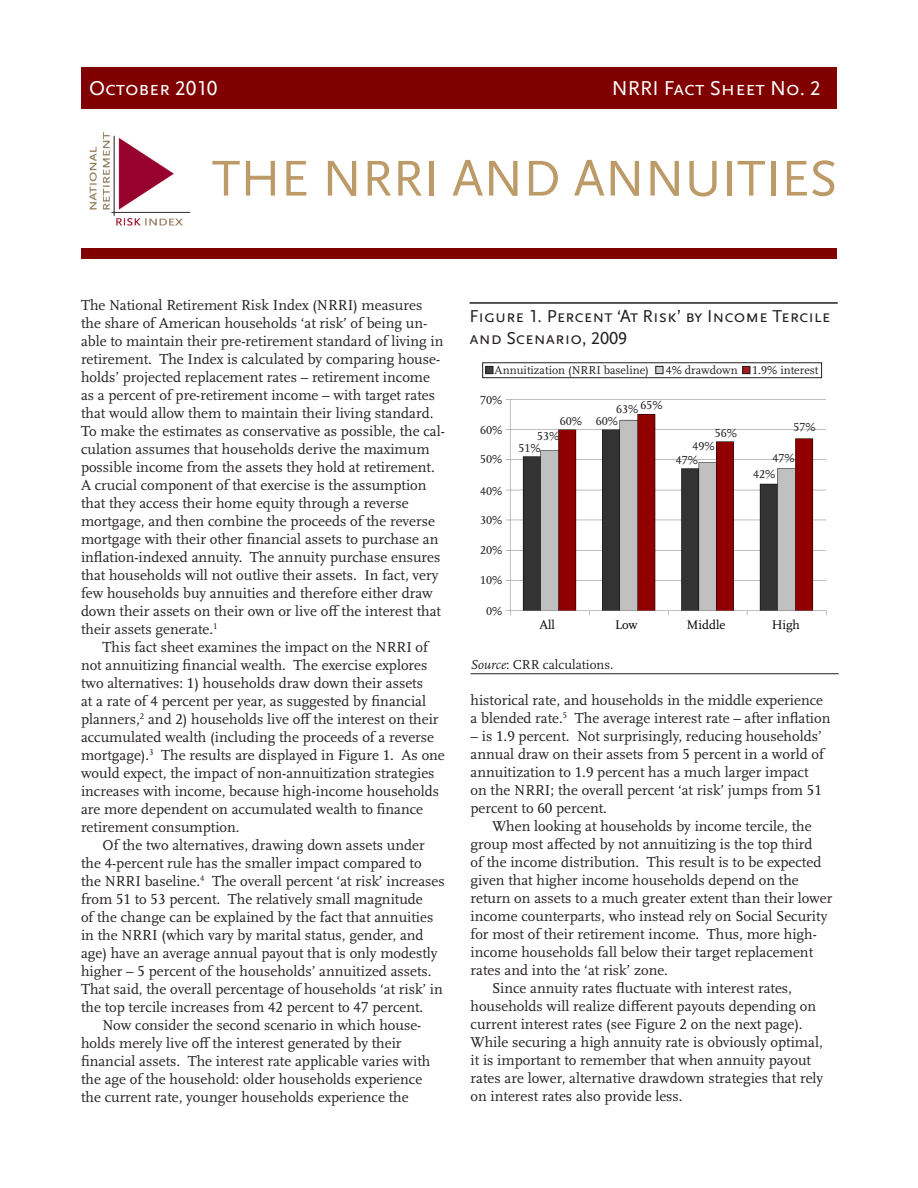
<style>
.page{position:relative;width:918px;height:1188px;background:#fff}
.page>*{position:absolute;margin:0;border:0;box-sizing:border-box;transform-origin:0 0}
.t1{font:52.5px "Scala Sans OT";color:#bc9b69}
.t2{font:21px "Scala Sans OT";color:#fff}
.t3{font:18px/21.6px "Scala Sans OT";color:#231f20}
.t4{font:15px/18px "Scala OT";color:#231f20}
.t5{font:13.5px "Scala";color:#231f20}
.t6{font:12.9px "Scala";color:#000}
.t7{font:12.15px "Scala";color:#000}
.t8{font:12px "Scala OT";color:#231f20}
.t9{font:12px "Scala";color:#231f20}
.s1{font-family:"Scala OT";font-size:12px;color:#231f20}
.s2{font-style:italic}
</style>
<div class="page">
<img style="left:89px;top:132px;width:101px;height:94px">
<div style="left:81px;top:68px;width:756px;height:41px;background:#800000"></div>
<div style="left:81px;top:248px;width:756px;height:11px;background:#800000"></div>
<hr style="left:470px;top:302px;width:368px;height:2px;background:#231f20">
<hr style="left:471px;top:673px;width:368px;height:1px;background:#231f20">
<img style="left:505px;top:399px;width:322px;height:217px">
<div style="left:486px;top:366px;width:7px;height:8px;background:#434343"></div>
<div style="left:486px;top:366px;width:7px;height:8px;border:1px solid #231f20"></div>
<div style="left:743px;top:366px;width:7px;height:8px;background:#a21d20"></div>
<div style="left:743px;top:366px;width:7px;height:8px;border:1px solid #231f20"></div>
<div style="left:656px;top:366px;width:7px;height:8px;background:#cccbcc"></div>
<div style="left:656px;top:366px;width:7px;height:8px;border:1px solid #231f20"></div>
<div style="left:482px;top:363px;width:340px;height:15px;border:1px solid #231f20"></div>
<p class="t2" style="left:89px;top:76px;width:130px">October 2010</p>
<p class="t2" style="left:612px;top:77px;width:210px">NRRI Fact Sheet No. 2</p>
<p class="t1" style="left:212px;top:150px;width:627px">THE NRRI AND ANNUITIES</p>
<p class="t4" style="left:81px;top:296px;width:365px">The National Retirement Risk Index (NRRI) measures the share of American households ‘at risk’ of being un&shy;able to maintain their pre-retirement standard of living in retirement. The Index is calculated by comparing house&shy;holds’ projected replacement rates – retirement income as a percent of pre-retirement income – with target rates that would allow them to maintain their living standard.<br>To make the estimates as conservative as possible, the cal&shy;culation assumes that households derive the maximum possible income from the assets they hold at retirement.<br>A crucial component of that exercise is the assumption that they access their home equity through a reverse mortgage, and then combine the proceeds of the reverse mortgage with their other financial assets to purchase an inflation-indexed annuity. The annuity purchase ensures that households will not outlive their assets. In fact, very few households buy annuities and therefore either draw down their assets on their own or live off the interest that their assets generate.<sup>1</sup></p>
<p class="t4" style="left:81px;top:638px;width:365px;text-indent:22px">This fact sheet examines the impact on the NRRI of not annuitizing financial wealth. The exercise explores two alternatives: 1) households draw down their assets<br>at a rate of 4 percent per year, as suggested by financial planners,<sup>2</sup> and 2) households live off the interest on their accumulated wealth (including the proceeds of a reverse mortgage).<sup>3</sup> The results are displayed in Figure 1. As one would expect, the impact of non-annuitization strategies increases with income, because high-income households are more dependent on accumulated wealth to finance retirement consumption.</p>
<p class="t4" style="left:81px;top:836px;width:365px;text-indent:22px">Of the two alternatives, drawing down assets under the 4-percent rule has the smaller impact compared to the NRRI baseline.<sup>4</sup> The overall percent ‘at risk’ increases from 51 to 53 percent. The relatively small magnitude<br>of the change can be explained by the fact that annuities in the NRRI (which vary by marital status, gender, and age) have an average annual payout that is only modestly higher – 5 percent of the households’ annuitized assets.<br>That said, the overall percentage of households ‘at risk’ in the top tercile increases from 42 percent to 47 percent.</p>
<p class="t4" style="left:81px;top:1016px;width:351px;text-indent:22px">Now consider the second scenario in which house&shy;holds merely live off the interest generated by their financial assets. The interest rate applicable varies with the age of the household: older households experience the current rate, younger households experience the</p>
<p class="t3" style="left:470px;top:306px;width:362px">Figure 1. Percent ‘At Risk’ by Income Tercile and Scenario, 2009</p>
<p class="t9" style="left:495px;top:363px;width:156px">Annuitization (NRRI baseline)</p>
<p class="t8" style="left:666px;top:364px;width:73px">4% drawdown</p>
<p class="t8" style="left:752px;top:363px;width:68px">1.9% interest</p>
<p class="t7" style="left:484px;top:386px;width:25px">70%</p>
<p class="t6" style="left:473px;top:392px;width:27px">70%</p>
<p class="t6" style="left:637px;top:393px;width:26px">65%</p>
<p class="t8" style="left:480px;top:393px;width:24px">70%</p>
<p class="t6" style="left:609px;top:394px;width:26px">63%</p>
<p class="t8" style="left:641px;top:399px;width:24px">65%</p>
<p class="t7" style="left:592px;top:402px;width:48px">60%<span class="s1">63%</span></p>
<p class="t6" style="left:552px;top:409px;width:28px">60%</p>
<p class="t6" style="left:588px;top:409px;width:28px">60%</p>
<p class="t7" style="left:538px;top:414px;width:45px">53%<span class="s1">60%</span></p>
<p class="t8" style="left:596px;top:414px;width:24px">60%</p>
<p class="t6" style="left:712px;top:418px;width:26px">56%</p>
<p class="t6" style="left:792px;top:417px;width:24px">57%</p>
<p class="t8" style="left:794px;top:421px;width:24px">57%</p>
<p class="t6" style="left:471px;top:422px;width:28px">60%</p>
<p class="t6" style="left:531px;top:422px;width:24px">53%</p>
<p class="t8" style="left:480px;top:424px;width:24px">60%</p>
<p class="t8" style="left:715px;top:427px;width:24px">56%</p>
<p class="t8" style="left:537px;top:430px;width:24px">53%</p>
<p class="t6" style="left:687px;top:433px;width:28px">49%</p>
<p class="t6" style="left:514px;top:438px;width:23px">51%</p>
<p class="t7" style="left:667px;top:439px;width:49px">47% <span class="s1">49%</span></p>
<p class="t8" style="left:518px;top:441px;width:24px">51%</p>
<p class="t6" style="left:768px;top:443px;width:26px">47%</p>
<p class="t6" style="left:669px;top:448px;width:26px">47%</p>
<p class="t8" style="left:772px;top:452px;width:24px">47%</p>
<p class="t6" style="left:473px;top:452px;width:26px">50%</p>
<p class="t8" style="left:480px;top:453px;width:24px">50%</p>
<p class="t8" style="left:676px;top:453px;width:24px">47%</p>
<p class="t6" style="left:751px;top:464px;width:26px">42%</p>
<p class="t8" style="left:753px;top:468px;width:24px">42%</p>
<p class="t6" style="left:472px;top:483px;width:27px">40%</p>
<p class="t8" style="left:480px;top:484px;width:24px">40%</p>
<p class="t8" style="left:480px;top:513px;width:24px">30%</p>
<p class="t8" style="left:480px;top:544px;width:24px">20%</p>
<p class="t8" style="left:480px;top:573px;width:24px">10%</p>
<p class="t8" style="left:486px;top:604px;width:18px">0%</p>
<p class="t6" style="left:473px;top:513px;width:26px">30%</p>
<p class="t6" style="left:472px;top:543px;width:27px">20%</p>
<p class="t6" style="left:474px;top:574px;width:25px">10%</p>
<p class="t6" style="left:479px;top:604px;width:20px">0%</p>
<p class="t6" style="left:539px;top:618px;width:17px">All</p>
<p class="t6" style="left:615px;top:618px;width:24px">Low</p>
<p class="t6" style="left:687px;top:618px;width:40px">Middle</p>
<p class="t6" style="left:772px;top:618px;width:30px">High</p>
<p class="t5" style="left:471px;top:657px;width:144px"><span class="s2">Source</span>: CRR calculations.</p>
<p class="t4" style="left:471px;top:692px;width:361px">historical rate, and households in the middle experience a blended rate.<sup>5</sup> The average interest rate – after inflation</p>
<p class="t4" style="left:471px;top:728px;width:355px">– is 1.9 percent. Not surprisingly, reducing households’ annual draw on their assets from 5 percent in a world of annuitization to 1.9 percent has a much larger impact on the NRRI; the overall percent ‘at risk’ jumps from 51 percent to 60 percent.</p>
<p class="t4" style="left:471px;top:818px;width:363px;text-indent:22px">When looking at households by income tercile, the group most affected by not annuitizing is the top third<br>of the income distribution. This result is to be expected given that higher income households depend on the return on assets to a much greater extent than their lower income counterparts, who instead rely on Social Security for most of their retirement income. Thus, more high&shy;income households fall below their target replacement rates and into the ‘at risk’ zone.</p>
<p class="t4" style="left:471px;top:980px;width:354px;text-indent:22px">Since annuity rates fluctuate with interest rates, households will realize different payouts depending on current interest rates (see Figure 2 on the next page).<br>While securing a high annuity rate is obviously optimal, it is important to remember that when annuity payout rates are lower, alternative drawdown strategies that rely on interest rates also provide less.</p>
</div>
